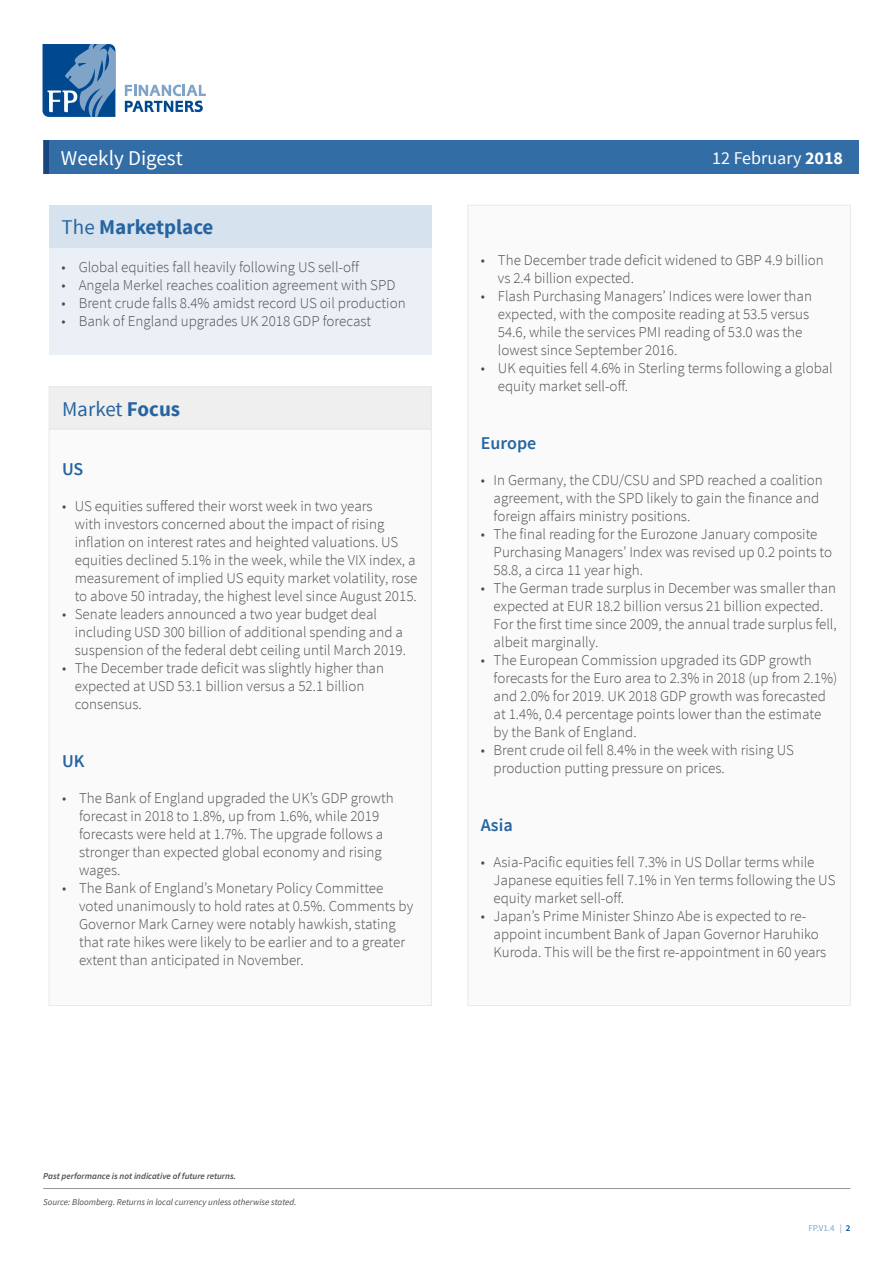
<style>
.page{position:relative;width:893px;height:1263px;background:#fff}
.page>*{position:absolute;margin:0;border:0;box-sizing:border-box;transform-origin:0 0}
.t1{font:700 21px "Source Sans Pro";color:#2665a1}
.t2{font:21px "Source Sans Pro";color:#fff}
.t3{font:21px "Source Sans Pro";color:#2665a1}
.t4{font:18px "Source Sans Pro";color:#fff}
.t5{font:600 18px "Source Sans Pro";color:#2665a1}
.t6{font:300 15px/18px "Source Sans Pro";color:#4d4d4f}
.t7{font:italic 9px "Source Sans Pro";color:#4d4d4f}
.t8{font:italic 600 9px "Source Sans Pro";color:#4d4d4f}
.t9{font:9px "Source Sans Pro";color:#80a4c8}
.s1{font-weight:700}
.s2{font-weight:400}
.s3{font-weight:600;color:#004990}
</style>
<div class="page">
<div style="left:44px;top:140px;width:815px;height:34px;background:#336da6"></div>
<svg style="left:125px;top:85px;width:81px;height:27px"></svg>
<svg style="left:43px;top:44px;width:72px;height:73px;background:#3e75ab"></svg>
<hr style="left:44px;top:140px;width:4px;height:34px;background:#194581">
<hr style="left:43px;top:1188px;width:807px;height:1px;background:#939598">
<div style="left:49px;top:248px;width:383px;height:107px;background:#ebf0f6"></div>
<div style="left:49px;top:205px;width:383px;height:43px;background:#d6e2ed"></div>
<div style="left:49px;top:429px;width:382px;height:576px;background:#fafafa"></div>
<div style="left:49px;top:387px;width:382px;height:42px;background:#efefef"></div>
<div style="left:49px;top:386px;width:383px;height:43px;border:1px solid #e9e9ea"></div>
<div style="left:468px;top:205px;width:382px;height:800px;background:#fafafa"></div>
<h1 class="t2" style="left:61px;top:145px;width:123px">Weekly Digest</h1>
<p class="t4" style="left:712px;top:147px;width:132px">12 February <span class="s1">2018</span></p>
<h1 class="t1" style="left:62px;top:214px;width:153px"><span class="s2">The</span> Marketplace</h1>
<p class="t6" style="left:62px;top:258px;width:299px">• Global equities fall heavily following US sell-off</p>
<p class="t6" style="left:62px;top:276px;width:335px">• Angela Merkel reaches coalition agreement with SPD</p>
<p class="t6" style="left:62px;top:294px;width:346px">• Brent crude falls 8.4% amidst record US oil production</p>
<p class="t6" style="left:62px;top:312px;width:311px">• Bank of England upgrades UK 2018 GDP forecast</p>
<h1 class="t3" style="left:62px;top:396px;width:120px">Market <span class="s1">Focus</span></h1>
<p class="t5" style="left:62px;top:458px;width:23px">US</p>
<p class="t6" style="left:75px;top:497px;width:344px;text-indent:-13px">• US equities suffered their worst week in two years<br>with investors concerned about the impact of rising inflation on interest rates and heighted valuations. US equities declined 5.1% in the week, while the VIX index, a measurement of implied US equity market volatility, rose to above 50 intraday, the highest level since August 2015.</p>
<p class="t6" style="left:75px;top:605px;width:333px;text-indent:-13px">• Senate leaders announced a two year budget deal including USD 300 billion of additional spending and a suspension of the federal debt ceiling until March 2019.</p>
<p class="t6" style="left:75px;top:659px;width:311px;text-indent:-13px">• The December trade deficit was slightly higher than expected at USD 53.1 billion versus a 52.1 billion consensus.</p>
<p class="t5" style="left:62px;top:749px;width:24px">UK</p>
<p class="t6" style="left:79px;top:789px;width:316px;text-indent:-17px">• The Bank of England upgraded the UK’s GDP growth forecast in 2018 to 1.8%, up from 1.6%, while 2019 forecasts were held at 1.7%. The upgrade follows a stronger than expected global economy and rising wages.</p>
<p class="t6" style="left:79px;top:879px;width:336px;text-indent:-17px">• The Bank of England’s Monetary Policy Committee voted unanimously to hold rates at 0.5%. Comments by Governor Mark Carney were notably hawkish, stating that rate hikes were likely to be earlier and to a greater extent than anticipated in November.</p>
<p class="t6" style="left:498px;top:251px;width:327px;text-indent:-17px">• The December trade deficit widened to GBP 4.9 billion vs 2.4 billion expected.</p>
<p class="t6" style="left:498px;top:287px;width:316px;text-indent:-17px">• Flash Purchasing Managers’ Indices were lower than expected, with the composite reading at 53.5 versus 54.6, while the services PMI reading of 53.0 was the lowest since September 2016.</p>
<p class="t6" style="left:498px;top:359px;width:336px;text-indent:-17px">• UK equities fell 4.6% in Sterling terms following a global equity market sell-off.</p>
<p class="t5" style="left:481px;top:432px;width:57px">Europe</p>
<p class="t6" style="left:494px;top:471px;width:331px;text-indent:-13px">• In Germany, the CDU/CSU and SPD reached a coalition agreement, with the SPD likely to gain the finance and foreign affairs ministry positions.</p>
<p class="t6" style="left:494px;top:525px;width:340px;text-indent:-13px">• The final reading for the Eurozone January composite<br>Purchasing Managers’ Index was revised up 0.2 points to<br>58.8, a circa 11 year high.</p>
<p class="t6" style="left:494px;top:579px;width:345px;text-indent:-13px">• The German trade surplus in December was smaller than expected at EUR 18.2 billion versus 21 billion expected.<br>For the first time since 2009, the annual trade surplus fell, albeit marginally.</p>
<p class="t6" style="left:494px;top:651px;width:345px;text-indent:-13px">• The European Commission upgraded its GDP growth forecasts for the Euro area to 2.3% in 2018 (up from 2.1%) and 2.0% for 2019. UK 2018 GDP growth was forecasted at 1.4%, 0.4 percentage points lower than the estimate by the Bank of England.</p>
<p class="t6" style="left:494px;top:741px;width:302px;text-indent:-13px">• Brent crude oil fell 8.4% in the week with rising US production putting pressure on prices.</p>
<p class="t5" style="left:481px;top:813px;width:33px">Asia</p>
<p class="t6" style="left:494px;top:853px;width:343px;text-indent:-13px">• Asia-Pacific equities fell 7.3% in US Dollar terms while<br>Japanese equities fell 7.1% in Yen terms following the US equity market sell-off.</p>
<p class="t6" style="left:494px;top:907px;width:334px;text-indent:-13px">• Japan’s Prime Minister Shinzo Abe is expected to re&shy;appoint incumbent Bank of Japan Governor Haruhiko<br>Kuroda. This will be the first re-appointment in 60 years</p>
<p class="t8" style="left:43px;top:1170px;width:194px">Past performance is not indicative of future returns.</p>
<p class="t7" style="left:43px;top:1196px;width:255px">Source: Bloomberg. Returns in local currency unless otherwise stated.</p>
<p class="t9" style="left:808px;top:1223px;width:43px">FP.V1.4 | <span class="s3">2</span></p>
</div>
